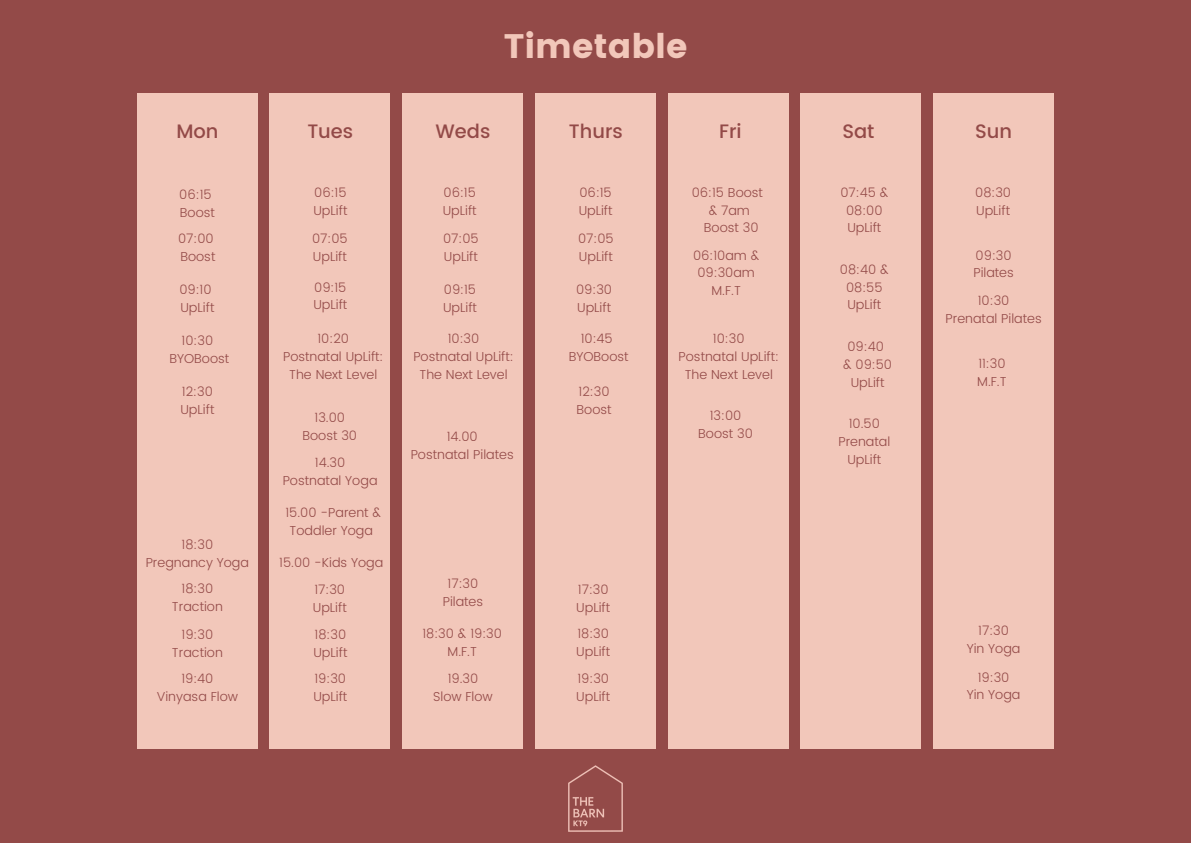
<style>
.page{position:relative;width:1191px;height:843px;background:#fff}
.page>*{position:absolute;margin:0;border:0;box-sizing:border-box;transform-origin:0 0}
.t1{font:34px "Poppins";color:#f2c7ba}
.t2{font:500 19.4px "Poppins";color:#934a48}
.t3{font:300 12.9px/17.8px "Poppins";color:#934a48;text-align:center}
</style>
<div class="page">
<div style="left:0;top:0;width:1190px;height:842px;background:#934a48"></div>
<div style="left:137px;top:93px;width:121px;height:655px;background:#f2c7ba"></div>
<div style="left:269px;top:93px;width:121px;height:655px;background:#f2c7ba"></div>
<div style="left:402px;top:93px;width:121px;height:655px;background:#f2c7ba"></div>
<div style="left:535px;top:93px;width:120px;height:655px;background:#f2c7ba"></div>
<div style="left:668px;top:93px;width:120px;height:655px;background:#f2c7ba"></div>
<div style="left:800px;top:93px;width:121px;height:655px;background:#f2c7ba"></div>
<div style="left:933px;top:93px;width:120px;height:655px;background:#f2c7ba"></div>
<img style="left:535px;top:727px;width:121px;height:105px">
<h2 class="t1" style="left:503px;top:26px;width:185px">Timetable</h2>
<p class="t2" style="left:176px;top:120px;width:44px">Mon</p>
<p class="t2" style="left:307px;top:120px;width:47px">Tues</p>
<p class="t2" style="left:435px;top:120px;width:56px">Weds</p>
<p class="t2" style="left:569px;top:120px;width:55px">Thurs</p>
<p class="t2" style="left:719px;top:120px;width:24px">Fri</p>
<p class="t2" style="left:842px;top:120px;width:34px">Sat</p>
<p class="t2" style="left:975px;top:120px;width:38px">Sun</p>
<p class="t3" style="left:179px;top:186px;width:34px">06:15</p>
<p class="t3" style="left:180px;top:204px;width:36px">Boost</p>
<p class="t3" style="left:178px;top:230px;width:37px">07:00</p>
<p class="t3" style="left:180px;top:247px;width:36px">Boost</p>
<h2 class="t3" style="left:314px;top:183px;width:34px">06:15</h2>
<p class="t3" style="left:313px;top:201px;width:35px">UpLift</p>
<p class="t3" style="left:312px;top:230px;width:37px">07:05</p>
<p class="t3" style="left:313px;top:247px;width:35px">UpLift</p>
<p class="t3" style="left:443px;top:183px;width:34px">06:15</p>
<p class="t3" style="left:442px;top:201px;width:35px">UpLift</p>
<p class="t3" style="left:443px;top:230px;width:37px">07:05</p>
<p class="t3" style="left:444px;top:247px;width:35px">UpLift</p>
<p class="t3" style="left:179px;top:280px;width:34px">09:10</p>
<p class="t3" style="left:180px;top:298px;width:35px">UpLift</p>
<p class="t3" style="left:314px;top:278px;width:34px">09:15</p>
<p class="t3" style="left:313px;top:296px;width:35px">UpLift</p>
<p class="t3" style="left:444px;top:280px;width:34px">09:15</p>
<h3 class="t3" style="left:443px;top:298px;width:35px">UpLift</h3>
<p class="t3" style="left:579px;top:183px;width:34px">06:15</p>
<p class="t3" style="left:578px;top:201px;width:35px">UpLift</p>
<p class="t3" style="left:578px;top:230px;width:37px">07:05</p>
<p class="t3" style="left:579px;top:247px;width:35px">UpLift</p>
<p class="t3" style="left:693px;top:246px;width:68px">06:10am &amp;<br>09:30am<br>M.F.T</p>
<p class="t3" style="left:691px;top:183px;width:73px">06:15 Boost</p>
<p class="t3" style="left:708px;top:201px;width:43px">&amp; 7am</p>
<p class="t3" style="left:703px;top:219px;width:56px">Boost 30</p>
<p class="t3" style="left:576px;top:280px;width:37px">09:30</p>
<p class="t3" style="left:577px;top:298px;width:35px">UpLift</p>
<p class="t3" style="left:840px;top:183px;width:49px">07:45 &amp;<br>08:00</p>
<p class="t3" style="left:847px;top:219px;width:35px">UpLift</p>
<h3 class="t3" style="left:839px;top:260px;width:50px">08:40 &amp;<br>08:55</h3>
<p class="t3" style="left:847px;top:296px;width:35px">UpLift</p>
<p class="t3" style="left:975px;top:183px;width:37px">08:30</p>
<p class="t3" style="left:976px;top:201px;width:35px">UpLift</p>
<p class="t3" style="left:975px;top:246px;width:37px">09:30</p>
<p class="t3" style="left:973px;top:264px;width:42px">Pilates</p>
<p class="t3" style="left:977px;top:292px;width:33px">10:30</p>
<p class="t3" style="left:945px;top:309px;width:98px">Prenatal Pilates</p>
<p class="t3" style="left:181px;top:331px;width:33px">10:30</p>
<p class="t3" style="left:169px;top:349px;width:61px">BYOBoost</p>
<p class="t3" style="left:182px;top:382px;width:32px">12:30</p>
<p class="t3" style="left:180px;top:400px;width:35px">UpLift</p>
<p class="t3" style="left:182px;top:535px;width:33px">18:30</p>
<p class="t3" style="left:146px;top:553px;width:105px">Pregnancy Yoga</p>
<p class="t3" style="left:317px;top:330px;width:33px">10:20</p>
<p class="t3" style="left:283px;top:348px;width:102px">Postnatal UpLift:</p>
<p class="t3" style="left:289px;top:365px;width:90px">The Next Level</p>
<p class="t3" style="left:314px;top:409px;width:32px">13.00</p>
<p class="t3" style="left:302px;top:426px;width:56px">Boost 30</p>
<p class="t3" style="left:315px;top:453px;width:32px">14.30</p>
<p class="t3" style="left:283px;top:471px;width:96px">Postnatal Yoga</p>
<p class="t3" style="left:285px;top:503px;width:97px">15.00 -Parent &amp;<br>Toddler Yoga</p>
<p class="t3" style="left:279px;top:553px;width:106px">15.00 -Kids Yoga</p>
<p class="t3" style="left:447px;top:330px;width:33px">10:30</p>
<p class="t3" style="left:413px;top:348px;width:102px">Postnatal UpLift:</p>
<p class="t3" style="left:419px;top:365px;width:90px">The Next Level</p>
<p class="t3" style="left:446px;top:428px;width:33px">14.00</p>
<p class="t3" style="left:410px;top:445px;width:105px">Postnatal Pilates</p>
<p class="t3" style="left:580px;top:330px;width:34px">10:45</p>
<p class="t3" style="left:568px;top:348px;width:61px">BYOBoost</p>
<p class="t3" style="left:578px;top:382px;width:32px">12:30</p>
<h2 class="t3" style="left:576px;top:400px;width:36px">Boost</h2>
<p class="t3" style="left:713px;top:329px;width:33px">10:30</p>
<p class="t3" style="left:678px;top:347px;width:102px">Postnatal UpLift:</p>
<p class="t3" style="left:684px;top:365px;width:90px">The Next Level</p>
<p class="t3" style="left:709px;top:407px;width:33px">13:00</p>
<h2 class="t3" style="left:698px;top:425px;width:56px">Boost 30</h2>
<p class="t3" style="left:847px;top:337px;width:38px">09:40</p>
<p class="t3" style="left:843px;top:355px;width:50px">&amp; 09:50</p>
<p class="t3" style="left:850px;top:373px;width:35px">UpLift</p>
<p class="t3" style="left:848px;top:414px;width:33px">10.50</p>
<p class="t3" style="left:838px;top:432px;width:53px">Prenatal<br>UpLift</p>
<p class="t3" style="left:977px;top:355px;width:31px;text-align:left">11:30<br>M.F.T</p>
<p class="t3" style="left:182px;top:579px;width:33px">18:30</p>
<h2 class="t3" style="left:172px;top:597px;width:52px">Traction</h2>
<p class="t3" style="left:314px;top:581px;width:32px">17:30</p>
<p class="t3" style="left:313px;top:598px;width:35px">UpLift</p>
<p class="t3" style="left:447px;top:575px;width:32px">17:30</p>
<p class="t3" style="left:442px;top:592px;width:42px">Pilates</p>
<p class="t3" style="left:181px;top:625px;width:33px">19:30</p>
<p class="t3" style="left:172px;top:643px;width:52px">Traction</p>
<p class="t3" style="left:314px;top:625px;width:33px">18:30</p>
<h2 class="t3" style="left:313px;top:643px;width:35px">UpLift</h2>
<p class="t3" style="left:422px;top:624px;width:81px">18:30 &amp; 19:30<br>M.F.T</p>
<p class="t3" style="left:181px;top:670px;width:34px">19:40</p>
<p class="t3" style="left:157px;top:687px;width:83px">Vinyasa Flow</p>
<p class="t3" style="left:314px;top:670px;width:33px">19:30</p>
<p class="t3" style="left:313px;top:687px;width:35px">UpLift</p>
<p class="t3" style="left:447px;top:670px;width:32px">19.30</p>
<p class="t3" style="left:433px;top:687px;width:61px">Slow Flow</p>
<h2 class="t3" style="left:578px;top:581px;width:32px">17:30</h2>
<p class="t3" style="left:576px;top:598px;width:35px">UpLift</p>
<p class="t3" style="left:577px;top:624px;width:33px">18:30</p>
<p class="t3" style="left:576px;top:642px;width:35px">UpLift</p>
<p class="t3" style="left:577px;top:670px;width:33px">19:30</p>
<p class="t3" style="left:576px;top:687px;width:35px">UpLift</p>
<p class="t3" style="left:978px;top:622px;width:32px">17:30</p>
<p class="t3" style="left:966px;top:639px;width:55px">Yin Yoga</p>
<p class="t3" style="left:977px;top:668px;width:33px">19:30</p>
<p class="t3" style="left:966px;top:685px;width:55px">Yin Yoga</p>
</div>
